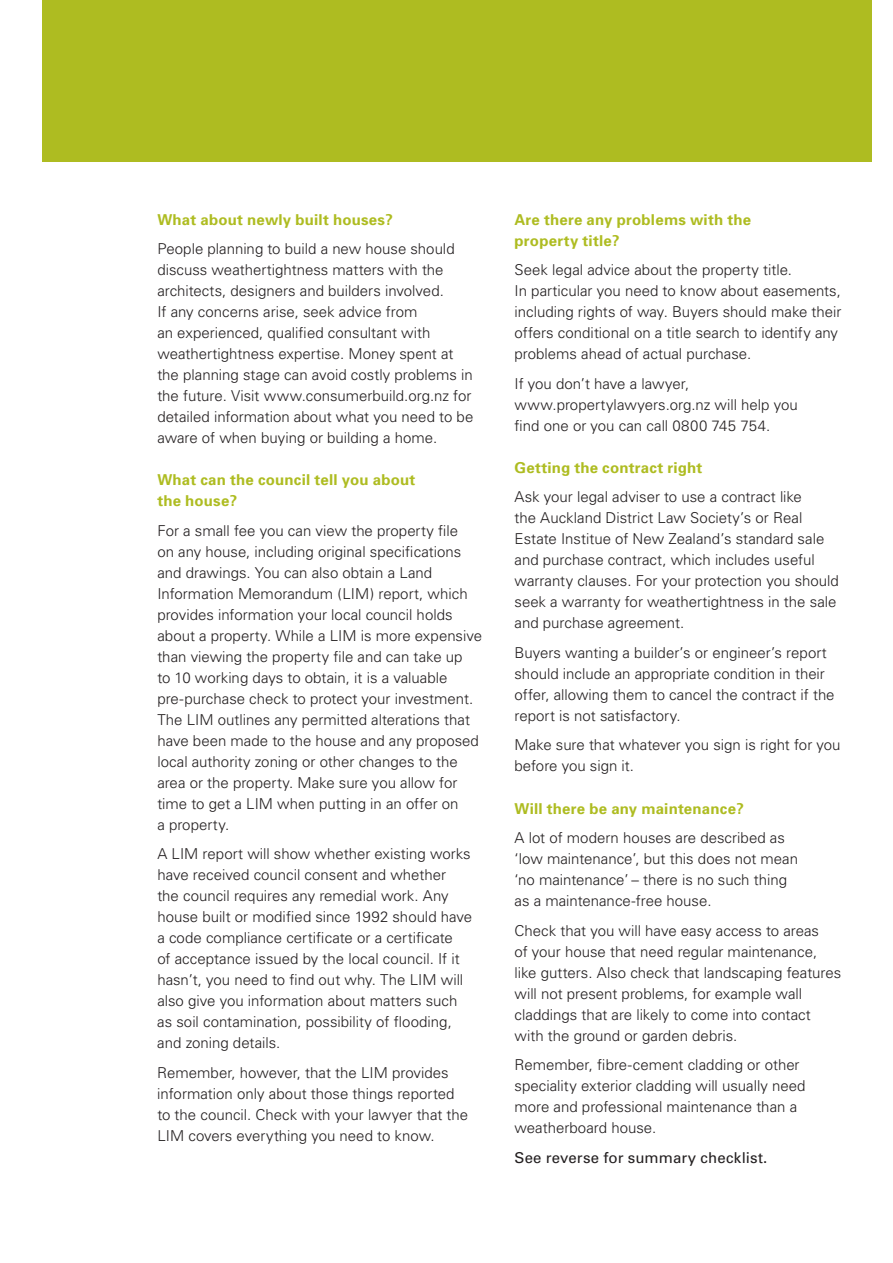
<style>
.page{position:relative;width:893px;height:1263px;background:#fff}
.page>*{position:absolute;margin:0;border:0;box-sizing:border-box;transform-origin:0 0}
.t1{font:300 15px/21px "Univers";color:#231f20}
.t2{font:700 15px/21px "Univers";letter-spacing:.015em;color:#aebc21}
.t3{font:15px "Univers";letter-spacing:.01em;color:#231f20}
</style>
<div class="page">
<div style="left:43px;top:0;width:829px;height:162px;background:#aebc21"></div>
<p class="t2" style="left:157px;top:209px;width:237px">What about newly built houses?</p>
<p class="t1" style="left:157px;top:238px;width:317px">People planning to build a new house should discuss weathertightness matters with the architects, designers and builders involved.<br>If any concerns arise, seek advice from<br>an experienced, qualified consultant with weathertightness expertise. Money spent at the planning stage can avoid costly problems in the future. Visit www.consumerbuild.org.nz for detailed information about what you need to be aware of when buying or building a home.</p>
<p class="t2" style="left:157px;top:469px;width:259px">What can the council tell you about the house?</p>
<p class="t1" style="left:157px;top:520px;width:326px">For a small fee you can view the property file<br>on any house, including original specifications and drawings. You can also obtain a Land Information Memorandum (LIM) report, which provides information your local council holds about a property. While a LIM is more expensive than viewing the property file and can take up<br>to 10 working days to obtain, it is a valuable pre-purchase check to protect your investment.<br>The LIM outlines any permitted alterations that have been made to the house and any proposed local authority zoning or other changes to the area or the property. Make sure you allow for time to get a LIM when putting in an offer on<br>a property.</p>
<p class="t1" style="left:157px;top:843px;width:316px">A LIM report will show whether existing works have received council consent and whether<br>the council requires any remedial work. Any house built or modified since 1992 should have a code compliance certificate or a certificate<br>of acceptance issued by the local council. If it hasn’t, you need to find out why. The LIM will also give you information about matters such as soil contamination, possibility of flooding, and zoning details.</p>
<p class="t1" style="left:157px;top:1062px;width:312px">Remember, however, that the LIM provides information only about those things reported to the council. Check with your lawyer that the LIM covers everything you need to know.</p>
<p class="t2" style="left:514px;top:209px;width:238px">Are there any problems with the property title?</p>
<p class="t1" style="left:514px;top:259px;width:328px">Seek legal advice about the property title.<br>In particular you need to know about easements, including rights of way. Buyers should make their offers conditional on a title search to identify any problems ahead of actual purchase.</p>
<p class="t1" style="left:514px;top:373px;width:285px">If you don’t have a lawyer, www.propertylawyers.org.nz will help you find one or you can call 0800 745 754.</p>
<p class="t2" style="left:514px;top:457px;width:189px">Getting the contract right</p>
<p class="t1" style="left:514px;top:486px;width:326px">Ask your legal adviser to use a contract like<br>the Auckland District Law Society’s or Real Estate Institue of New Zealand’s standard sale and purchase contract, which includes useful warranty clauses. For your protection you should seek a warranty for weathertightness in the sale and purchase agreement.</p>
<p class="t1" style="left:514px;top:642px;width:322px">Buyers wanting a builder’s or engineer’s report should include an appropriate condition in their offer, allowing them to cancel the contract if the report is not satisfactory.</p>
<p class="t1" style="left:514px;top:734px;width:327px">Make sure that whatever you sign is right for you before you sign it.</p>
<p class="t2" style="left:514px;top:798px;width:231px">Will there be any maintenance?</p>
<p class="t1" style="left:514px;top:827px;width:285px">A lot of modern houses are described as ‘low maintenance’, but this does not mean ‘no maintenance’ – there is no such thing as a maintenance-free house.</p>
<p class="t1" style="left:514px;top:920px;width:328px">Check that you will have easy access to areas<br>of your house that need regular maintenance, like gutters. Also check that landscaping features will not present problems, for example wall claddings that are likely to come into contact with the ground or garden debris.</p>
<p class="t1" style="left:514px;top:1054px;width:293px">Remember, fibre-cement cladding or other speciality exterior cladding will usually need more and professional maintenance than a weatherboard house.</p>
<p class="t3" style="left:514px;top:1148px;width:254px">See reverse for summary checklist.</p>
</div>
